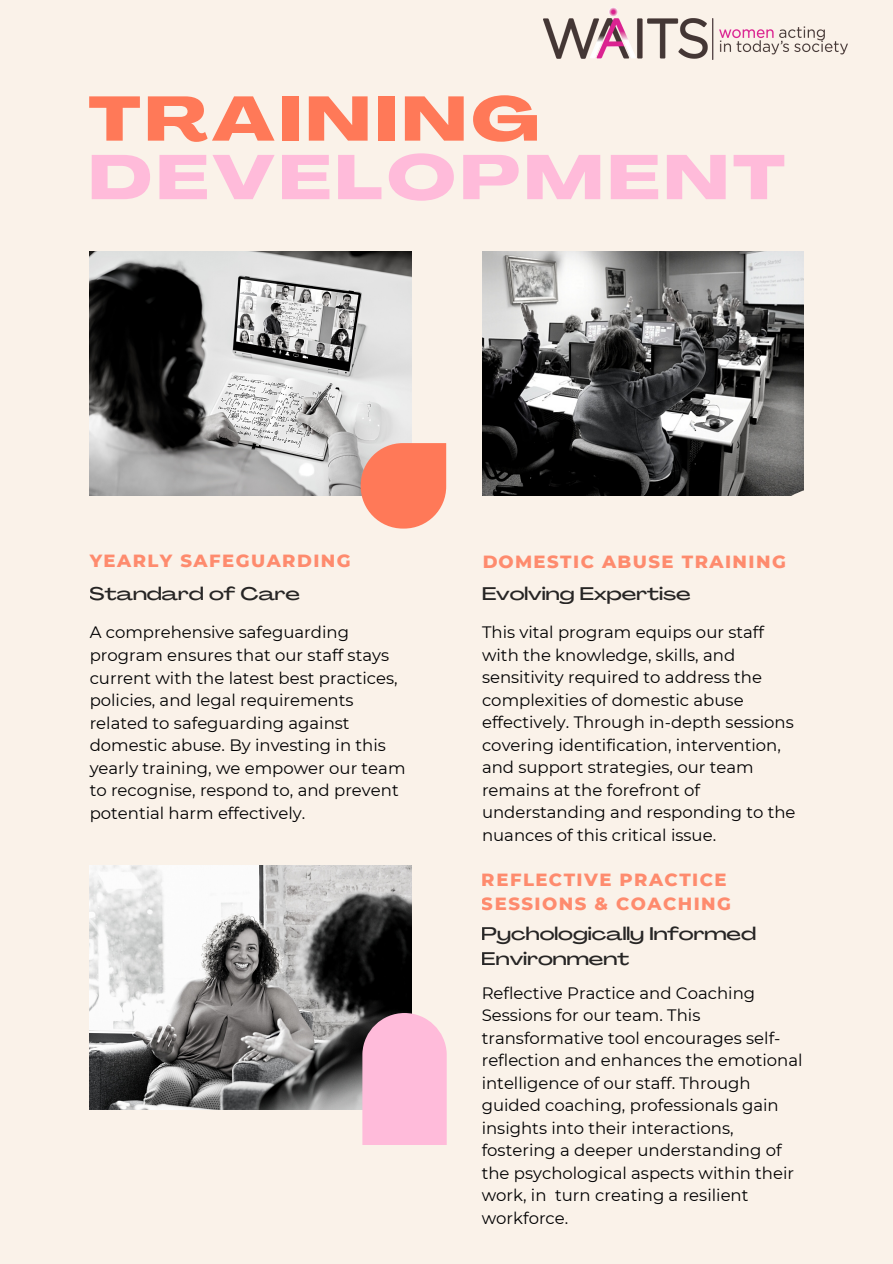
<style>
.page{position:relative;width:893px;height:1264px;background:#fff}
.page>*{position:absolute;margin:0;border:0;box-sizing:border-box;transform-origin:0 0}
.t1{font:800 61.8px/58.5px "Agrandir Grand";letter-spacing:.07em;color:#ffbbda}
.t2{font:800 18px/24.6px "Montserrat";letter-spacing:.08em;color:#ff7958}
.t3{font:500 18px/24.6px "Agrandir Grand";color:#000001}
.t4{font:16.5px/22.5px "Montserrat";color:#000001}
.s1{color:#ff7958}
</style>
<div class="page">
<div style="left:0;top:0;width:892px;height:1263px;background:#faf2e9"></div>
<img style="left:90px;top:252px;width:322px;height:244px">
<img style="left:90px;top:865px;width:321px;height:244px">
<img style="left:482px;top:252px;width:321px;height:244px">
<svg style="left:745px;top:486px;width:59px;height:10px"></svg>
<svg style="left:362px;top:1013px;width:84px;height:131px;background:#f5b6d3"></svg>
<svg style="left:361px;top:443px;width:85px;height:85px;background:#fc896c"></svg>
<img style="left:544px;top:8px;width:303px;height:52px">
<p class="t1" style="left:89px;top:96px;width:697px"><span class="s1">TRAINING<br></span>DEVELOPMENT</p>
<p class="t2" style="left:90px;top:548px;width:262px">YEARLY SAFEGUARDING</p>
<p class="t2" style="left:482px;top:549px;width:305px">DOMESTIC ABUSE TRAINING</p>
<p class="t3" style="left:90px;top:583px;width:212px">Standard of Care</p>
<p class="t3" style="left:482px;top:583px;width:210px">Evolving Expertise</p>
<p class="t4" style="left:90px;top:621px;width:317px">A comprehensive safeguarding program ensures that our staff stays current with the latest best practices, policies, and legal requirements related to safeguarding against domestic abuse. By investing in this yearly training, we empower our team to recognise, respond to, and prevent potential harm effectively.</p>
<p class="t4" style="left:482px;top:621px;width:315px">This vital program equips our staff with the knowledge, skills, and sensitivity required to address the complexities of domestic abuse effectively. Through in-depth sessions covering identification, intervention, and support strategies, our team remains at the forefront of understanding and responding to the nuances of this critical issue.</p>
<p class="t2" style="left:481px;top:866px;width:251px">REFLECTIVE PRACTICE<br>SESSIONS &amp; COACHING</p>
<p class="t3" style="left:481px;top:923px;width:276px">Pychologically Informed<br>Environment</p>
<p class="t4" style="left:481px;top:981px;width:322px">Reflective Practice and Coaching Sessions for our team. This transformative tool encourages self&shy;reflection and enhances the emotional intelligence of our staff. Through guided coaching, professionals gain insights into their interactions, fostering a deeper understanding of the psychological aspects within their work, in turn creating a resilient workforce.</p>
</div>
